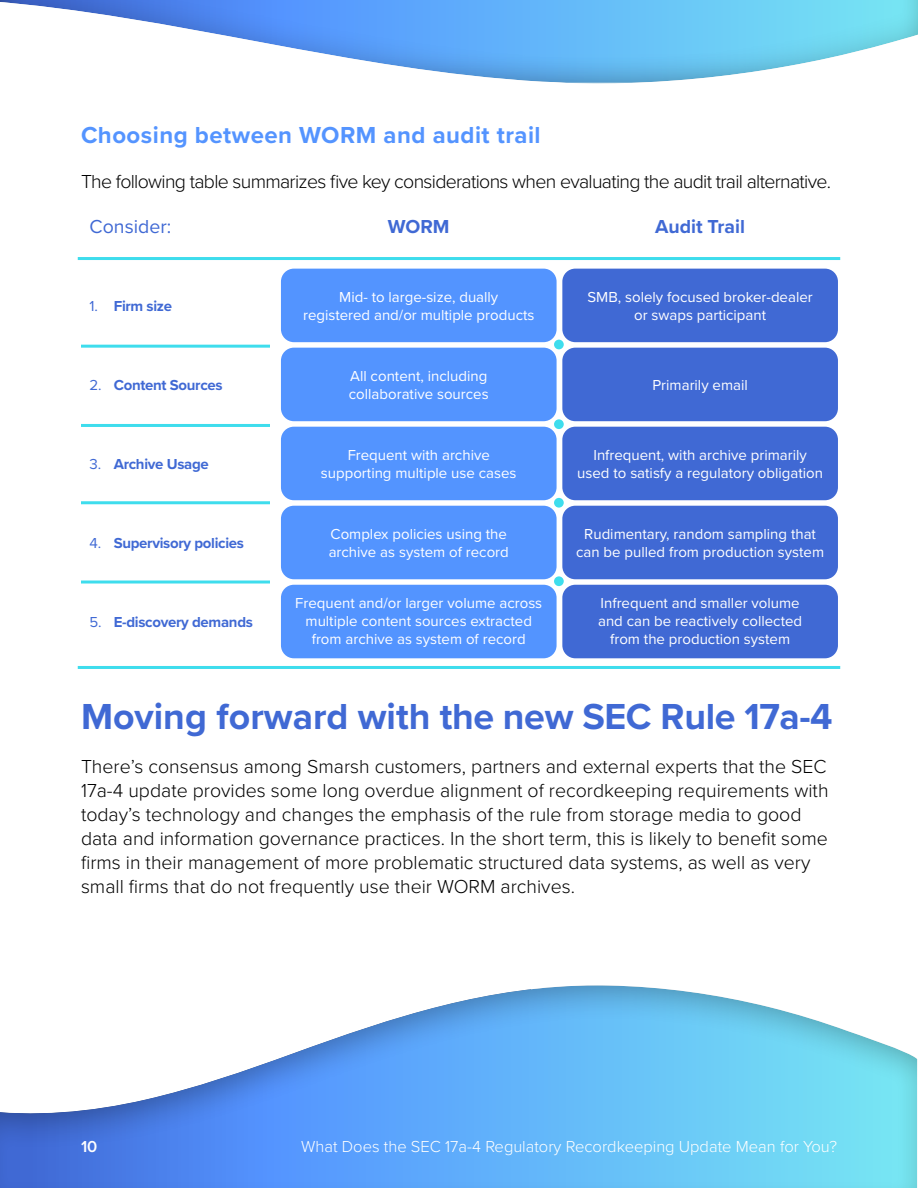
<style>
.page{position:relative;width:918px;height:1188px;background:#fff}
.page>*{position:absolute;margin:0;border:0;box-sizing:border-box;transform-origin:0 0}
.t1{font:700 37.5px "Proxima Nova";color:#4069d4}
.t2{font:700 24px "Proxima Nova";letter-spacing:.02em;color:#5494ff}
.t3{font:300 19.5px/24px "Proxima Nova";color:#000}
.t4{font:300 19.5px "Proxima Nova";letter-spacing:-.035em;color:#000}
.t5{font:700 19.5px "Proxima Nova";color:#4069d4}
.t6{font:19.5px "Proxima Nova";color:#4069d4}
.Title_color_ext{font:300 16.5px "Proxima Nova";color:#fff}
.t7{font:600 16.5px "Proxima Nova";color:#fff}
.t8{font:15px/18px "Proxima Nova";color:#fff;text-align:center}
.t9{font:700 15px "Proxima Nova";letter-spacing:-.02em;color:#4069d4}
.t10{font:15px "Proxima Nova";color:#4069d4}
</style>
<div class="page">
<div style="left:0;top:0;width:918px;height:84px;background:#57585a;opacity:.5"></div>
<div style="left:281px;top:269px;width:276px;height:73px;background:#5394ff;border-radius:13px"></div>
<div style="left:562px;top:269px;width:276px;height:73px;background:#4069d4;border-radius:13px"></div>
<div style="left:281px;top:348px;width:276px;height:73px;background:#5394ff;border-radius:13px"></div>
<div style="left:562px;top:348px;width:276px;height:73px;background:#4069d4;border-radius:13px"></div>
<div style="left:281px;top:506px;width:276px;height:73px;background:#5394ff;border-radius:13px"></div>
<div style="left:562px;top:506px;width:276px;height:73px;background:#4069d4;border-radius:13px"></div>
<div style="left:281px;top:427px;width:276px;height:73px;background:#5394ff;border-radius:13px"></div>
<div style="left:562px;top:427px;width:276px;height:73px;background:#4069d4;border-radius:13px"></div>
<div style="left:281px;top:585px;width:276px;height:73px;background:#5394ff;border-radius:13px"></div>
<div style="left:562px;top:585px;width:276px;height:73px;background:#4069d4;border-radius:13px"></div>
<hr style="left:81px;top:345px;width:189px;height:3px;background:#3edded">
<hr style="left:78px;top:257px;width:762px;height:3px;background:#3edded">
<hr style="left:78px;top:666px;width:762px;height:3px;background:#3edded">
<hr style="left:81px;top:424px;width:189px;height:3px;background:#3edded">
<hr style="left:81px;top:501px;width:189px;height:3px;background:#3edded">
<hr style="left:81px;top:581px;width:189px;height:3px;background:#3edded">
<div style="left:554px;top:340px;width:10px;height:9px;background:#3edded;border-radius:50%"></div>
<div style="left:554px;top:419px;width:10px;height:10px;background:#3edded;border-radius:50%"></div>
<div style="left:554px;top:498px;width:10px;height:10px;background:#3edded;border-radius:50%"></div>
<div style="left:554px;top:576px;width:10px;height:10px;background:#3edded;border-radius:50%"></div>
<div style="left:0;top:984px;width:918px;height:204px;background:#000;opacity:.3"></div>
<p class="t2" style="left:81px;top:117px;width:461px">Choosing between WORM and audit trail</p>
<p class="t4" style="left:81px;top:167px;width:751px">The following table summarizes five key considerations when evaluating the audit trail alternative.</p>
<p class="t6" style="left:90px;top:212px;width:83px">Consider:</p>
<p class="t5" style="left:388px;top:212px;width:63px">WORM</p>
<p class="t5" style="left:655px;top:212px;width:91px">Audit Trail</p>
<p class="t10" style="left:90px;top:295px;width:10px">1.</p>
<p class="t9" style="left:114px;top:295px;width:60px">Firm size</p>
<p class="t8" style="left:588px;top:288px;width:227px">SMB, solely focused broker-dealer or swaps participant</p>
<p class="t8" style="left:339px;top:288px;width:161px">Mid- to large-size, dually</p>
<p class="t8" style="left:303px;top:306px;width:233px">registered and/or multiple products</p>
<p class="t10" style="left:90px;top:374px;width:13px">2.</p>
<p class="t9" style="left:114px;top:374px;width:110px">Content Sources</p>
<p class="t8" style="left:349px;top:367px;width:141px;text-align:left">All content, including collaborative sources</p>
<p class="t8" style="left:653px;top:376px;width:97px">Primarily email</p>
<p class="t10" style="left:90px;top:453px;width:13px">3.</p>
<p class="t9" style="left:114px;top:453px;width:97px">Archive Usage</p>
<p class="t8" style="left:321px;top:446px;width:197px">Frequent with archive supporting multiple use cases</p>
<p class="t8" style="left:577px;top:446px;width:247px">Infrequent, with archive primarily used to satisfy a regulatory obligation</p>
<p class="t10" style="left:90px;top:532px;width:13px">4.</p>
<p class="t9" style="left:114px;top:532px;width:132px">Supervisory policies</p>
<p class="t8" style="left:329px;top:524px;width:182px;text-align:left">Complex policies using the archive as system of record</p>
<p class="t8" style="left:576px;top:525px;width:249px">Rudimentary, random sampling that can be pulled from production system</p>
<p class="t10" style="left:90px;top:611px;width:14px">5.</p>
<p class="t9" style="left:114px;top:611px;width:141px">E-discovery demands</p>
<p class="t8" style="left:295px;top:593px;width:249px">Frequent and/or larger volume across multiple content sources extracted from archive as system of record</p>
<p class="t8" style="left:598px;top:593px;width:206px">Infrequent and smaller volume and can be reactively collected from the production system</p>
<p class="t1" style="left:81px;top:688px;width:753px">Moving forward with the new SEC Rule 17a-4</p>
<p class="t3" style="left:81px;top:754px;width:749px">There’s consensus among Smarsh customers, partners and external experts that the SEC 17a-4 update provides some long overdue alignment of recordkeeping requirements with today’s technology and changes the emphasis of the rule from storage media to good data and information governance practices. In the short term, this is likely to benefit some firms in their management of more problematic structured data systems, as well as very small firms that do not frequently use their WORM archives.</p>
<p class="t7" style="left:81px;top:1135px;width:18px">10</p>
<p class="Title_color_ext" style="left:301px;top:1135px;width:537px">What Does the SEC 17a-4 Regulatory Recordkeeping Update Mean for You?</p>
</div>
